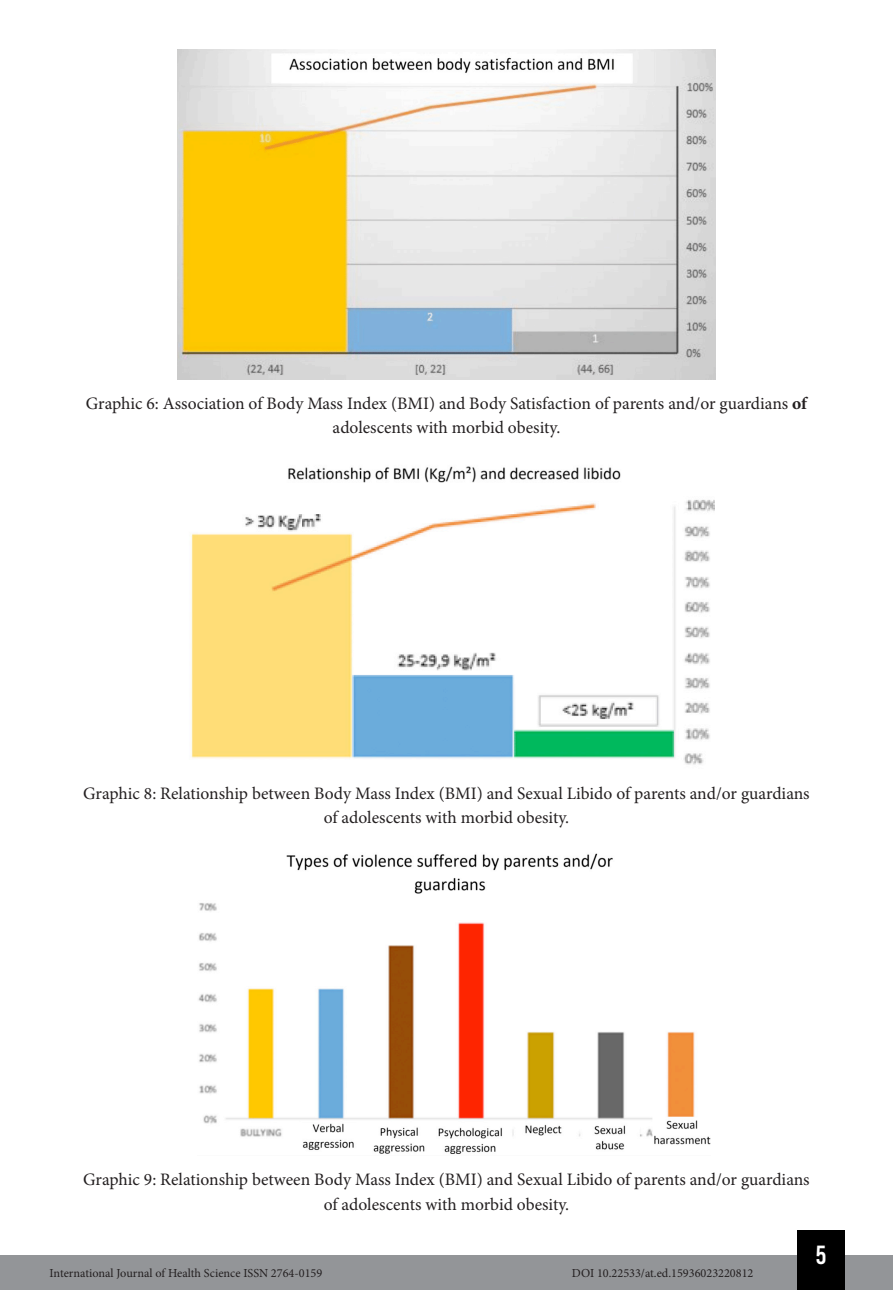
<style>
.page{position:relative;width:893px;height:1290px;background:#fff}
.page>*{position:absolute;margin:0;border:0;box-sizing:border-box;transform-origin:0 0}
.t1{font:26.25px "Bebas Kai";color:#fff}
.Info_Imagem{font:17.5px/24.5px "Minion Pro";color:#231f20;text-align:center}
.t2{font:12.25px "Minion Pro";color:#231f20}
.s1{font-weight:700}
</style>
<div class="page">
<div style="left:0;top:1255px;width:893px;height:35px;background:#939598"></div>
<div style="left:797px;top:1230px;width:48px;height:60px;background:#000"></div>
<img style="left:177px;top:50px;width:539px;height:329px">
<img style="left:191px;top:466px;width:524px;height:299px">
<img style="left:198px;top:853px;width:512px;height:301px">
<p class="Info_Imagem" style="left:86px;top:391px;width:723px">Graphic 6: Association of Body Mass Index (BMI) and Body Satisfaction of parents and/or guardians <span class="s1">of </span>adolescents with morbid obesity.</p>
<p class="Info_Imagem" style="left:83px;top:781px;width:728px">Graphic 8: Relationship between Body Mass Index (BMI) and Sexual Libido of parents and/or guardians of adolescents with morbid obesity.</p>
<p class="Info_Imagem" style="left:83px;top:1167px;width:728px">Graphic 9: Relationship between Body Mass Index (BMI) and Sexual Libido of parents and/or guardians of adolescents with morbid obesity.</p>
<p class="t2" style="left:50px;top:1265px;width:274px">International Journal of Health Science ISSN 2764-0159</p>
<p class="t2" style="left:572px;top:1265px;width:183px">DOI 10.22533/at.ed.15936023220812</p>
<h1 class="t1" style="left:816px;top:1241px;width:12px">5</h1>
</div>
